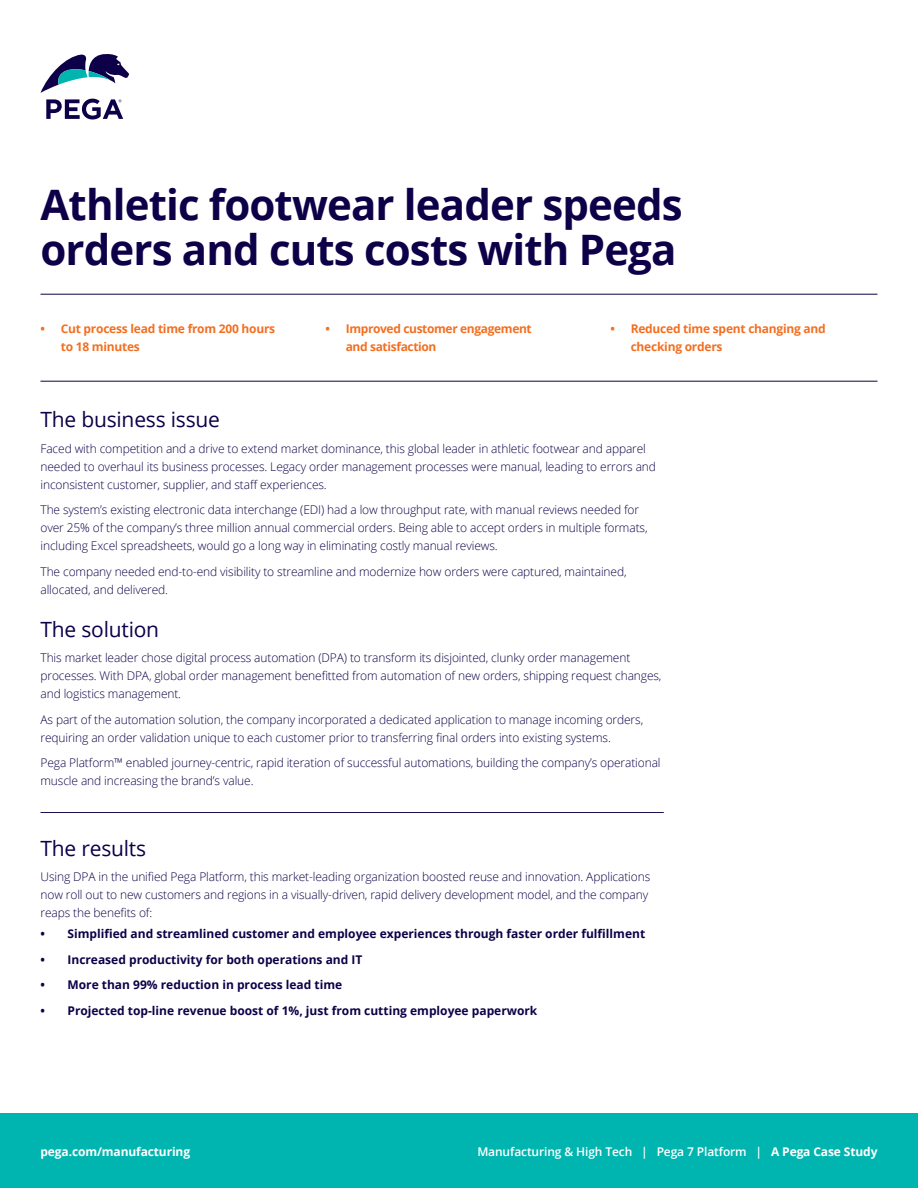
<style>
.page{position:relative;width:918px;height:1188px;background:#fff}
.page>*{position:absolute;margin:0;border:0;box-sizing:border-box;transform-origin:0 0}
.t1{font:700 42px/45px "Open Sans";letter-spacing:-.02em;color:#0e0048}
.t2{font:21px "Open Sans";letter-spacing:-.01em;color:#0e0048}
.t3{font:300 12px/18px "Open Sans";letter-spacing:-.01em;color:#0e0048}
.t4{font:700 12px "Open Sans";color:#0e0048}
.t5{font:700 12px/18px "Open Sans";letter-spacing:-.02em;color:#f36f21}
.t6{font:600 12px "Open Sans";letter-spacing:-.01em;color:#fff}
.t7{font:700 12px "Open Sans";letter-spacing:-.01em;color:#fff}
.s1{font-weight:700}
</style>
<div class="page">
<div style="left:0;top:1114px;width:918px;height:74px;background:#00b5af"></div>
<hr style="left:40px;top:294px;width:838px;height:1px;background:#0e0048">
<svg style="left:41px;top:54px;width:88px;height:39px"></svg>
<svg style="left:46px;top:99px;width:77px;height:21px"></svg>
<hr style="left:40px;top:381px;width:838px;height:1px;background:#0e0048">
<hr style="left:40px;top:812px;width:624px;height:1px;background:#0e0048">
<h1 class="t1" style="left:40px;top:181px;width:644px">Athletic footwear leader speeds orders and cuts costs with Pega</h1>
<p class="t5" style="left:61px;top:320px;width:216px;text-indent:-20px">• Cut process lead time from 200 hours to 18 minutes</p>
<p class="t5" style="left:346px;top:320px;width:188px;text-indent:-20px">• Improved customer engagement and satisfaction</p>
<p class="t5" style="left:631px;top:320px;width:197px;text-indent:-20px">• Reduced time spent changing and checking orders</p>
<h2 class="t2" style="left:40px;top:405px;width:181px">The business issue</h2>
<p class="t3" style="left:40px;top:439px;width:617px">Faced with competition and a drive to extend market dominance, this global leader in athletic footwear and apparel needed to overhaul its business processes. Legacy order management processes were manual, leading to errors and inconsistent customer, supplier, and staff experiences.</p>
<p class="t3" style="left:40px;top:501px;width:609px">The system’s existing electronic data interchange (EDI) had a low throughput rate, with manual reviews needed for over 25% of the company’s three million annual commercial orders. Being able to accept orders in multiple formats, including Excel spreadsheets, would go a long way in eliminating costly manual reviews.</p>
<p class="t3" style="left:40px;top:562px;width:588px">The company needed end-to-end visibility to streamline and modernize how orders were captured, maintained, allocated, and delivered.</p>
<h2 class="t2" style="left:40px;top:615px;width:120px">The solution</h2>
<p class="t3" style="left:40px;top:648px;width:623px">This market leader chose digital process automation (DPA) to transform its disjointed, clunky order management processes. With DPA, global order management benefitted from automation of new orders, shipping request changes, and logistics management.</p>
<p class="t3" style="left:40px;top:710px;width:604px">As part of the automation solution, the company incorporated a dedicated application to manage incoming orders, requiring an order validation unique to each customer prior to transferring final orders into existing systems.</p>
<p class="t3" style="left:40px;top:753px;width:622px">Pega Platform™ enabled journey-centric, rapid iteration of successful automations, building the company’s operational muscle and increasing the brand’s value.</p>
<h2 class="t2" style="left:40px;top:834px;width:107px">The results</h2>
<p class="t3" style="left:40px;top:868px;width:611px">Using DPA in the unified Pega Platform, this market-leading organization boosted reuse and innovation. Applications now roll out to new customers and regions in a visually-driven, rapid delivery development model, and the company reaps the benefits of:</p>
<p class="t4" style="left:40px;top:925px;width:606px">• Simplified and streamlined customer and employee experiences through faster order fulfillment</p>
<p class="t4" style="left:40px;top:951px;width:323px">• Increased productivity for both operations and IT</p>
<p class="t4" style="left:40px;top:976px;width:303px">• More than 99% reduction in process lead time</p>
<p class="t4" style="left:40px;top:1002px;width:498px">• Projected top-line revenue boost of 1%, just from cutting employee paperwork</p>
<p class="t7" style="left:40px;top:1143px;width:151px">pega.com/manufacturing</p>
<p class="t6" style="left:477px;top:1143px;width:402px">Manufacturing &amp; High Tech | Pega 7 Platform | <span class="s1">A Pega Case Study</span></p>
</div>
